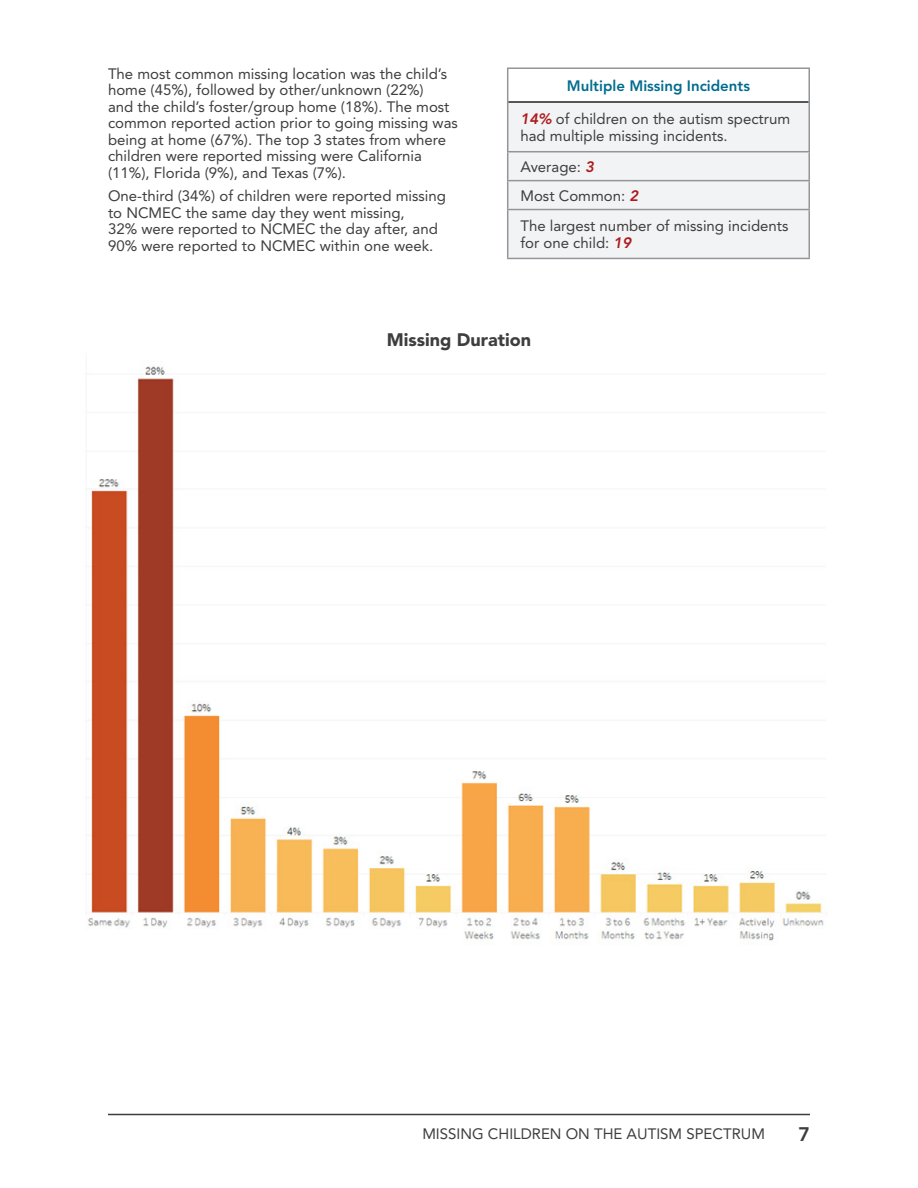
<style>
.page{position:relative;width:918px;height:1188px;background:#fff}
.page>*{position:absolute;margin:0;border:0;box-sizing:border-box;transform-origin:0 0}
.t1{font:800 19.5px "Avenir LT Std";color:#3e3e3f}
.H2_12pt{font:900 18px "Avenir LT Std";color:#3e3e3f}
.t2{font:15px/16.5px "Avenir LT Std";color:#3e3e3f}
.H2_12pt-2{font:800 15px "Avenir LT Std";color:#006c8f}
.s1{font-weight:800;font-style:italic;color:#ae1a1e}
</style>
<div class="page">
<hr style="left:108px;top:1114px;width:702px;height:1px;background:#3e3e3f">
<div style="left:508px;top:103px;width:300px;height:155px;background:#f2f3f4"></div>
<hr style="left:507px;top:68px;width:303px;height:1px;background:#939598">
<hr style="left:507px;top:69px;width:1px;height:33px;background:#939598">
<hr style="left:808px;top:69px;width:2px;height:33px;background:#939598">
<hr style="left:507px;top:102px;width:1px;height:49px;background:#939598">
<hr style="left:808px;top:102px;width:2px;height:49px;background:#939598">
<hr style="left:507px;top:151px;width:303px;height:1px;background:#939598">
<hr style="left:808px;top:152px;width:2px;height:28px;background:#939598">
<hr style="left:507px;top:180px;width:303px;height:1px;background:#939598">
<svg style="left:507px;top:152px;width:1px;height:57px"></svg>
<hr style="left:808px;top:181px;width:2px;height:28px;background:#939598">
<hr style="left:507px;top:209px;width:303px;height:1px;background:#939598">
<hr style="left:507px;top:210px;width:1px;height:48px;background:#939598">
<hr style="left:808px;top:210px;width:2px;height:48px;background:#939598">
<hr style="left:507px;top:258px;width:303px;height:1px;background:#939598">
<hr style="left:508px;top:101px;width:300px;height:2px;background:#231f20">
<img style="left:86px;top:363px;width:738px;height:582px">
<p class="t2" style="left:108px;top:66px;width:351px">The most common missing location was the child’s home (45%), followed by other/unknown (22%)<br>and the child’s foster/group home (18%). The most common reported action prior to going missing was being at home (67%). The top 3 states from where children were reported missing were California (11%), Florida (9%), and Texas (7%).</p>
<p class="t2" style="left:108px;top:188px;width:339px">One-third (34%) of children were reported missing to NCMEC the same day they went missing,<br>32% were reported to NCMEC the day after, and 90% were reported to NCMEC within one week.</p>
<p class="H2_12pt-2" style="left:567px;top:77px;width:185px">Multiple Missing Incidents</p>
<p class="t2" style="left:520px;top:111px;width:271px"><span class="s1">14%</span> of children on the autism spectrum had multiple missing incidents.</p>
<p class="t2" style="left:520px;top:159px;width:75px">Average: <span class="s1">3</span></p>
<p class="t2" style="left:520px;top:187px;width:119px">Most Common: <span class="s1">2</span></p>
<p class="t2" style="left:520px;top:218px;width:270px">The largest number of missing incidents for one child: <span class="s1">19</span></p>
<p class="H2_12pt" style="left:387px;top:329px;width:146px">Missing Duration</p>
<p class="t2" style="left:422px;top:1126px;width:344px">MISSING CHILDREN ON THE AUTISM SPECTRUM</p>
<h1 class="t1" style="left:798px;top:1123px;width:13px">7</h1>
</div>
